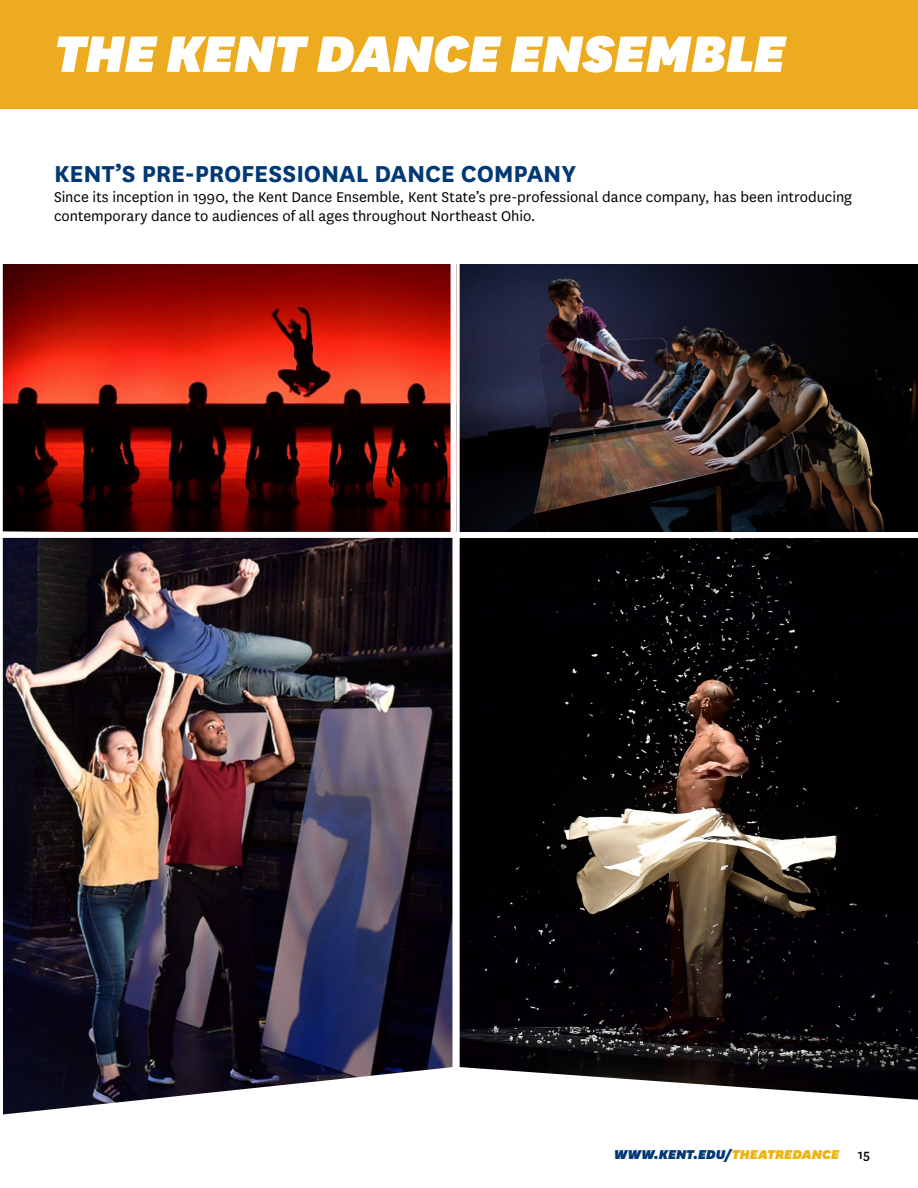
<style>
.page{position:relative;width:918px;height:1188px;background:#fff}
.page>*{position:absolute;margin:0;border:0;box-sizing:border-box;transform-origin:0 0}
.t1{font:italic 900 60px "National";color:#fff}
.t2{font:700 27px "National";letter-spacing:-.005em;color:#003976}
.t3{font:16.5px/19.5px "National";color:#000}
.t4{font:italic 900 15px "National";letter-spacing:.005em;color:#003976}
.t5{font:500 15px "National";color:#000}
.s1{color:#eeb310}
</style>
<div class="page">
<img style="left:460px;top:264px;width:458px;height:265px">
<svg style="left:2px;top:264px;width:458px;height:265px;background:#7c160e"></svg>
<div style="left:0;top:0;width:918px;height:109px;background:#edab20"></div>
<img style="left:2px;top:529px;width:448px;height:586px">
<svg style="left:450px;top:529px;width:468px;height:571px;background:#231e1f"></svg>
<h1 class="t1" style="left:54px;top:12px;width:733px">THE KENT DANCE ENSEMBLE</h1>
<h2 class="t2" style="left:54px;top:155px;width:524px">KENT’S PRE-PROFESSIONAL DANCE COMPANY</h2>
<p class="t3" style="left:54px;top:186px;width:800px">Since its inception in 1990, the Kent Dance Ensemble, Kent State’s pre-professional dance company, has been introducing contemporary dance to audiences of all ages throughout Northeast Ohio.</p>
<p class="t4" style="left:614px;top:1144px;width:226px">WWW.KENT.EDU/<span class="s1">THEATREDANCE</span></p>
<p class="t5" style="left:858px;top:1144px;width:14px">15</p>
</div>
